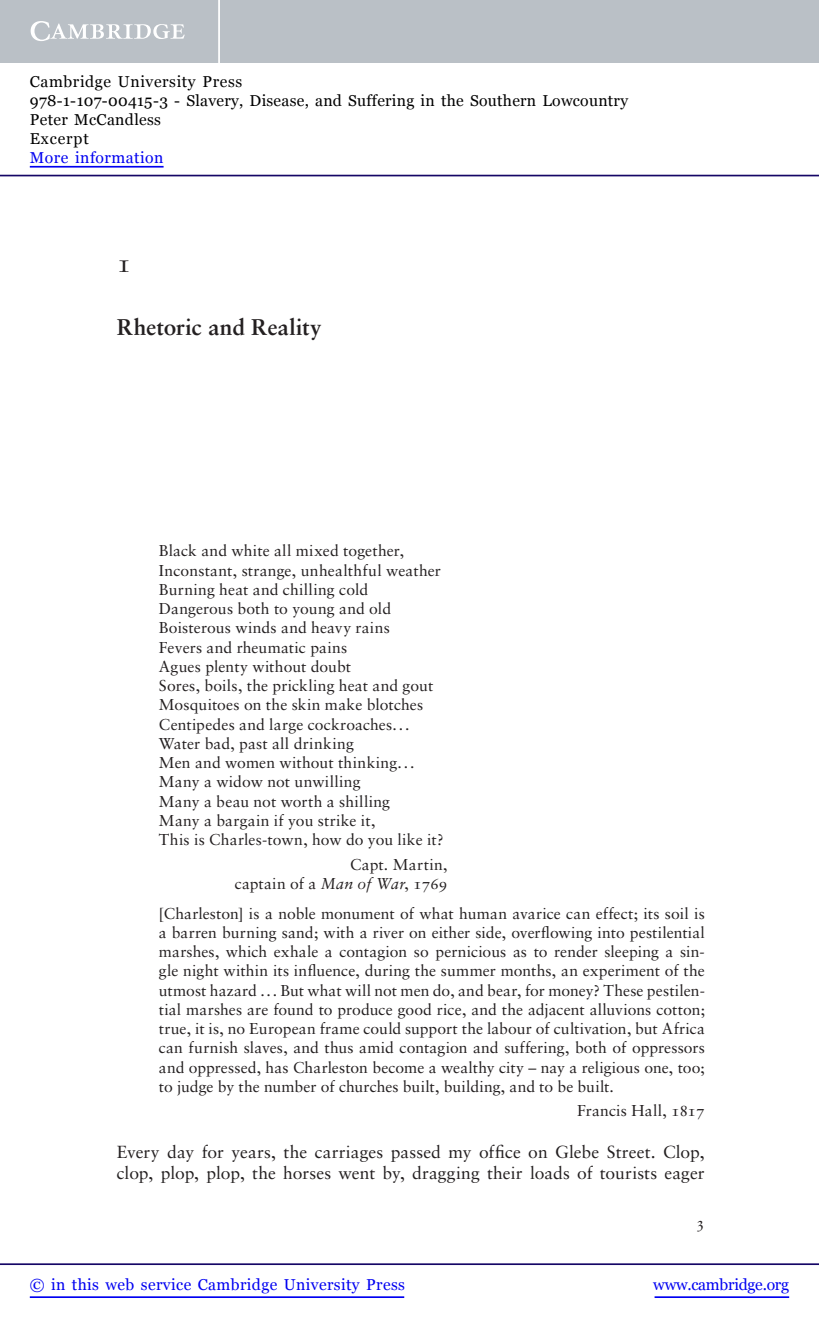
<style>
.page{position:relative;width:819px;height:1323px;background:#fff}
.page>*{position:absolute;margin:0;border:0;box-sizing:border-box;transform-origin:0 0}
.t1{font:26.25px "Sabon LT Std";color:#231f20}
.t2{font:700 22.75px "Sabon LT Std";letter-spacing:.005em;color:#231f20}
.t3{font:17.5px/21px "Sabon LT Std";color:#231f20}
.t4{font:15.75px/19.2px "Sabon LT Std";letter-spacing:.01em;color:#231f20}
.t5{font:15.75px/18.9px "Georgia";letter-spacing:.015em;color:#000}
.t6{font:15.75px "Georgia";letter-spacing:.025em;color:#0000f1}
.t7{font:15.75px "Georgia";letter-spacing:-.015em;color:#0000f1}
.s1{font-style:italic}
</style>
<div class="page">
<hr style="left:655px;top:1296px;width:134px;height:2px;background:#0000f1">
<hr style="left:0;top:1263px;width:819px;height:2px;background:#150666">
<div style="left:0;top:0;width:819px;height:63px;background:#bac0c6"></div>
<svg style="left:31px;top:21px;width:154px;height:20px"></svg>
<hr style="left:218px;top:0;width:2px;height:63px;background:#fff">
<hr style="left:0;top:175px;width:819px;height:1px;background:#150666">
<hr style="left:30px;top:1296px;width:374px;height:2px;background:#0000f1">
<hr style="left:30px;top:166px;width:134px;height:2px;background:#0000f1">
<p class="t5" style="left:30px;top:72px;width:600px">Cambridge University Press<br>978-1-107-00415-3 - Slavery, Disease, and Suffering in the Southern Lowcountry Peter McCandless<br>Excerpt</p>
<p class="t6" style="left:30px;top:148px;width:135px">More information</p>
<h1 class="t1" style="left:117px;top:252px;width:16px">1</h1>
<h2 class="t2" style="left:117px;top:318px;width:206px">Rhetoric and Reality</h2>
<p class="t4" style="left:159px;top:543px;width:286px">Black and white all mixed together, Inconstant, strange, unhealthful weather Burning heat and chilling cold Dangerous both to young and old Boisterous winds and heavy rains<br>Fevers and rheumatic pains<br>Agues plenty without doubt<br>Sores, boils, the prickling heat and gout Mosquitoes on the skin make blotches Centipedes and large cockroaches...<br>Water bad, past all drinking<br>Men and women without thinking...<br>Many a widow not unwilling<br>Many a beau not worth a shilling<br>Many a bargain if you strike it,<br>This is Charles-town, how do you like it?</p>
<p class="t4" style="left:235px;top:856px;width:214px;text-align:right">Capt. Martin,<br>captain of a <span class="s1">Man of War</span>, 1769</p>
<p class="t4" style="left:159px;top:905px;width:548px;text-align:justify">[Charleston] is a noble monument of what human avarice can effect; its soil is a barren burning sand; with a river on either side, overflowing into pestilential marshes, which exhale a contagion so pernicious as to render sleeping a sin&shy;gle night within its influence, during the summer months, an experiment of the utmost hazard ... But what will not men do, and bear, for money? These pestilen&shy;tial marshes are found to produce good rice, and the adjacent alluvions cotton; true, it is, no European frame could support the labour of cultivation, but Africa can furnish slaves, and thus amid contagion and suffering, both of oppressors and oppressed, has Charleston become a wealthy city – nay a religious one, too; to judge by the number of churches built, building, and to be built.</p>
<p class="t4" style="left:577px;top:1103px;width:129px">Francis Hall, 1817</p>
<p class="t3" style="left:117px;top:1143px;width:589px">Every day for years, the carriages passed my office on Glebe Street. Clop, clop, plop, plop, the horses went by, dragging their loads of tourists eager</p>
<p class="t4" style="left:696px;top:1214px;width:10px">3</p>
<p class="t6" style="left:30px;top:1276px;width:377px">© in this web service Cambridge University Press</p>
<p class="t7" style="left:653px;top:1276px;width:137px">www.cambridge.org</p>
</div>
